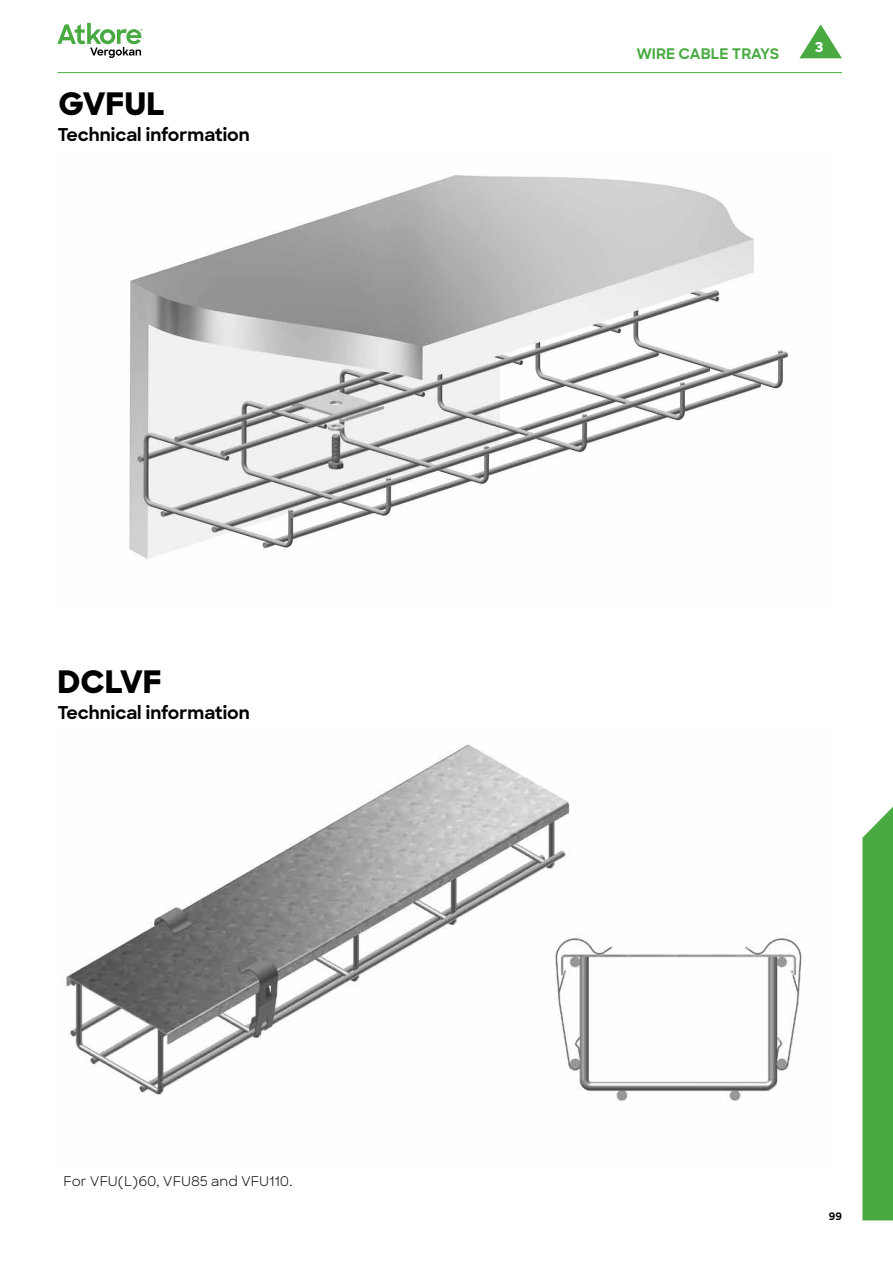
<style>
.page{position:relative;width:893px;height:1263px;background:#fff}
.page>*{position:absolute;margin:0;border:0;box-sizing:border-box;transform-origin:0 0}
.t1{font:800 31.5px "Sharp Sans";color:#000}
.t2{font:700 18px "Sharp Sans";color:#000}
.t3{font:700 14.85px "Sharp Sans";color:#49aa42}
.t4{font:800 13.8px "Sharp Sans";color:#fff}
.t5{font:13.5px "Sharp Sans";color:#000}
.t6{font:700 10.65px "Sharp Sans";color:#000}
</style>
<div class="page">
<hr style="left:58px;top:72px;width:784px;height:1px;background:#49aa42">
<svg style="left:57px;top:23px;width:85px;height:35px"></svg>
<svg style="left:862px;top:807px;width:31px;height:413px;background:#52ae4b"></svg>
<svg style="left:799px;top:24px;width:43px;height:34px"></svg>
<img style="left:129px;top:175px;width:660px;height:385px">
<img style="left:66px;top:744px;width:736px;height:357px">
<h1 class="t1" style="left:59px;top:80px;width:108px">GVFUL</h1>
<p class="t2" style="left:57px;top:121px;width:194px">Technical information</p>
<h1 class="t1" style="left:57px;top:658px;width:106px">DCLVF</h1>
<p class="t2" style="left:57px;top:699px;width:194px">Technical information</p>
<p class="t5" style="left:63px;top:1171px;width:230px">For VFU(L)60, VFU85 and VFU110.</p>
<p class="t3" style="left:636px;top:42px;width:144px">WIRE CABLE TRAYS</p>
<p class="t4" style="left:815px;top:37px;width:10px">3</p>
<p class="t6" style="left:829px;top:1209px;width:15px">99</p>
</div>
